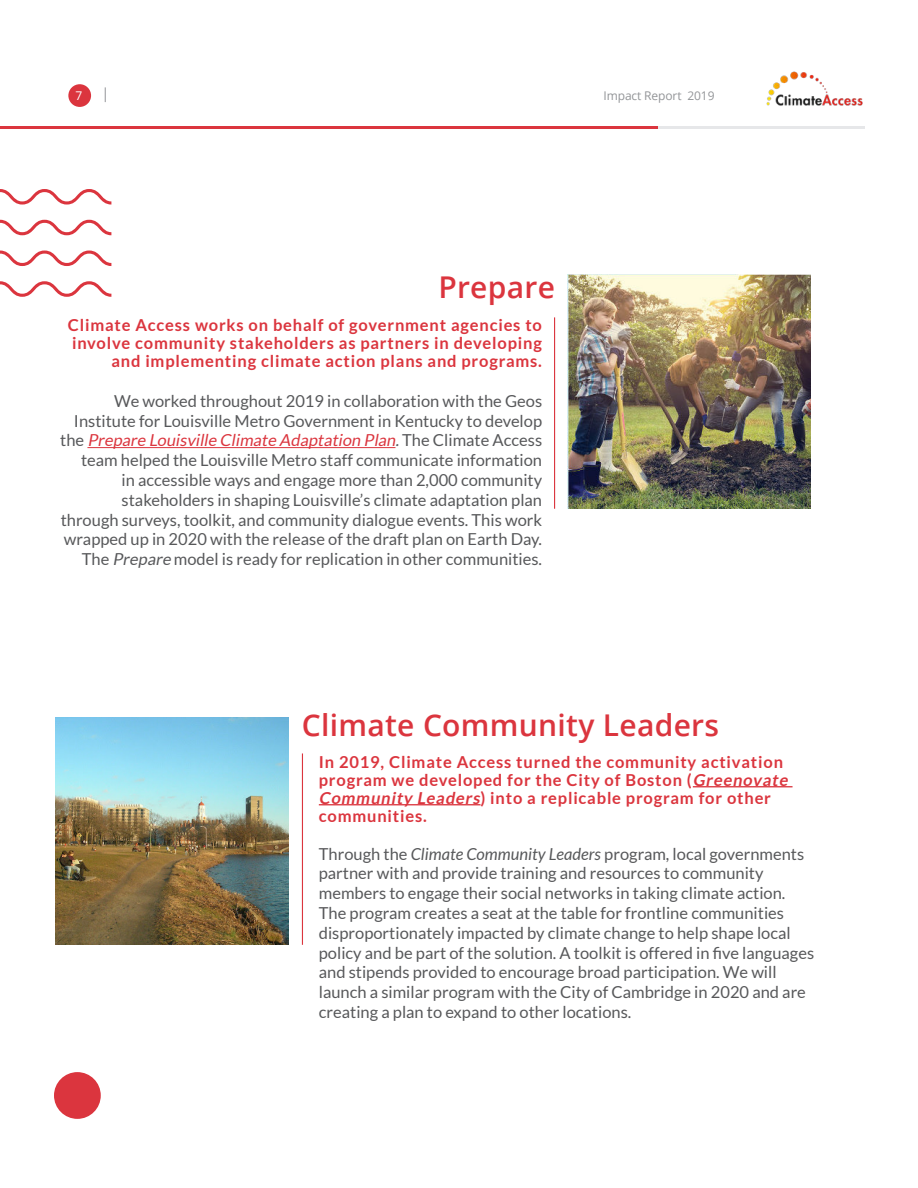
<style>
.page{position:relative;width:918px;height:1188px;background:#fff}
.page>*{position:absolute;margin:0;border:0;box-sizing:border-box;transform-origin:0 0}
.t1{font:600 30px "Open Sans";letter-spacing:.01em;color:#db353e}
.t2{font:16.5px/19.8px "Lato";color:#57585a}
.t3{font:700 16.5px/18px "Lato";letter-spacing:.05em;color:#db353e}
.t4{font:12px "Open Sans";letter-spacing:-.01em;color:#939598}
.t5{font:12px "Open Sans";color:#fff}
.s1{font-style:italic;color:#db353e}
.s2{font-style:italic}
</style>
<div class="page">
<hr style="left:0;top:127px;width:658px;height:2px;background:#db353e">
<hr style="left:658px;top:127px;width:207px;height:2px;background:#e6e7e9">
<svg style="left:105px;top:87px;width:1px;height:15px"></svg>
<img style="left:766px;top:71px;width:97px;height:35px">
<svg style="left:0;top:189px;width:111px;height:108px"></svg>
<hr style="left:302px;top:753px;width:1px;height:192px;background:#db353e">
<hr style="left:693px;top:786px;width:100px;height:1px;background:#db353e">
<hr style="left:319px;top:804px;width:162px;height:1px;background:#db353e">
<img style="left:56px;top:717px;width:232px;height:228px">
<div style="left:54px;top:1072px;width:47px;height:47px;background:#db353e;border-radius:50%"></div>
<div style="left:68px;top:84px;width:23px;height:23px;background:#db353e;border-radius:50%"></div>
<hr style="left:554px;top:317px;width:1px;height:192px;background:#db353e">
<hr style="left:87px;top:447px;width:308px;height:1px;background:#db353e">
<img style="left:567px;top:274px;width:244px;height:235px">
<p class="t5" style="left:75px;top:91px;width:8px">7</p>
<p class="t4" style="left:604px;top:91px;width:113px">Impact Report 2019</p>
<h1 class="t1" style="left:438px;top:275px;width:118px">Prepare</h1>
<p class="t3" style="left:68px;top:317px;width:476px;text-align:right">Climate Access works on behalf of government agencies to involve community stakeholders as partners in developing and implementing climate action plans and programs.</p>
<p class="t2" style="left:60px;top:392px;width:483px;text-align:right">We worked throughout 2019 in collaboration with the Geos Institute for Louisville Metro Government in Kentucky to develop<br>t h e <span class="s1">Prepare Louisville Climate Adaptation Plan</span><span class="s2">.</span>T h e C l i m a t e Ac c e s s team helped the Louisville Metro staff communicate information<br>in accessible ways and engage more than 2,000 community stakeholders in shaping Louisville’s climate adaptation plan through surveys, toolkit, and community dialogue events. This work wrapped up in 2020 with the release of the draft plan on Earth Day.<br>The <span class="s2">Prepare</span> model is ready for replication in other communities.</p>
<h1 class="t1" style="left:302px;top:704px;width:419px">Climate Community Leaders</h1>
<p class="t3" style="left:319px;top:754px;width:473px">In 2019, Climate Access turned the community activation program we developed for the City of Boston (<span class="s2">Greenovate Community Leaders</span>) into a replicable program for other communities.</p>
<p class="t2" style="left:319px;top:845px;width:497px">Through the <span class="s2">Climate Community Leaders</span> program, local governments partner with and provide training and resources to community members to engage their social networks in taking climate action.<br>The program creates a seat at the table for frontline communities disproportionately impacted by climate change to help shape local policy and be part of the solution. A toolkit is offered in five languages and stipends provided to encourage broad participation. We will launch a similar program with the City of Cambridge in 2020 and are creating a plan to expand to other locations.</p>
</div>
